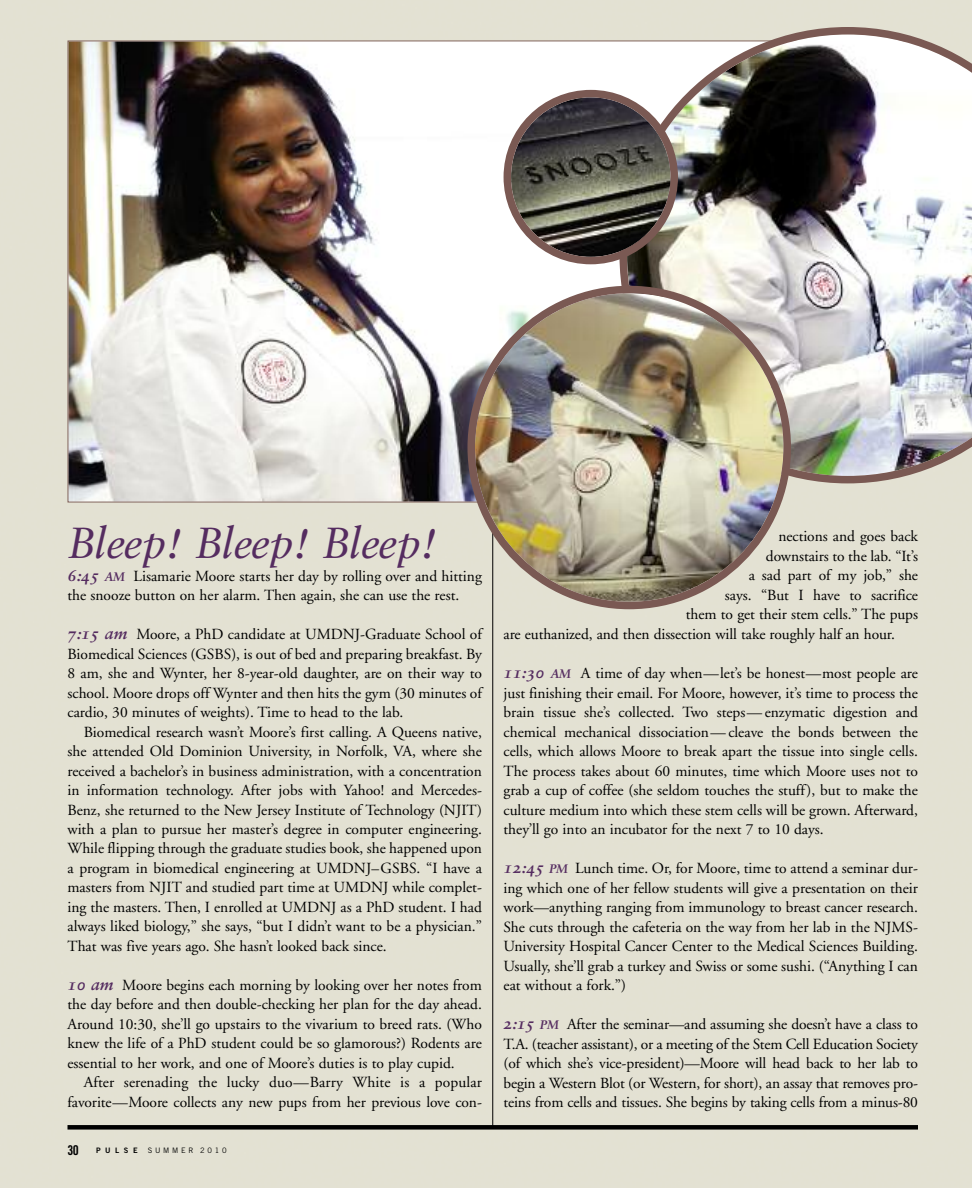
<style>
.page{position:relative;width:972px;height:1188px;background:#e3e1d3}
.page>*{position:absolute;margin:0;border:0;box-sizing:border-box;transform-origin:0 0}
.t1{font:italic 43.5px "Sabon";letter-spacing:-.02em;color:#552c60}
.t2{font:15.45px/19.5px "Adobe Garamond";color:#000;text-align:justify}
.t3{font:13.5px "Trade Gothic Bold Cond Twenty";color:#000}
.t4{font:7.5px "Trade Gothic";letter-spacing:.365em;color:#000}
.t5{font:7.5px "Trade Gothic Bold Two";letter-spacing:.61em;color:#000}
.s1{font-family:"Sabon Bold Italic Os F";font-size:16.5px;color:#552c60}
.s2{font-family:"Sabon Bold Italic Os F";font-size:12.3px;color:#552c60}
</style>
<div class="page">
<div style="left:68px;top:1125px;width:850px;height:5px;background:#000"></div>
<hr style="left:492px;top:522px;width:1px;height:604px;background:#000">
<img style="left:68px;top:40px;width:850px;height:462px">
<img style="left:620px;top:27px;width:352px;height:456px">
<svg style="left:504px;top:90px;width:174px;height:174px;background:#716c66"></svg>
<img style="left:468px;top:286px;width:323px;height:323px">
<h1 class="t1" style="left:68px;top:524px;width:370px">Bleep! Bleep! Bleep!</h1>
<p class="t2" style="left:68px;top:567px;width:416px"><span class="s1">6:45</span> <span class="s2">AM</span> Lisamarie Moore starts her day by rolling over and hitting the snooze button on her alarm. Then again, she can use the rest.</p>
<p class="t2" style="left:67px;top:626px;width:416px"><span class="s1">7:15 am</span> Moore, a PhD candidate at UMDNJ-Graduate School of Biomedical Sciences (GSBS), is out of bed and preparing breakfast. By 8 am, she and Wynter, her 8-year-old daughter, are on their way to school. Moore drops off Wynter and then hits the gym (30 minutes of cardio, 30 minutes of weights). Time to head to the lab.</p>
<p class="t2" style="left:67px;top:723px;width:416px;text-indent:16px">Biomedical research wasn’t Moore’s first calling. A Queens native, she attended Old Dominion University, in Norfolk, VA, where she received a bachelor’s in business administration, with a concentration in information technology. After jobs with Yahoo! and Mercedes-Benz, she returned to the New Jersey Institute of Technology (NJIT) with a plan to pursue her master’s degree in computer engineering.<br>While flipping through the graduate studies book, she happened upon a program in biomedical engineering at UMDNJ–GSBS. “I have a masters from NJIT and studied part time at UMDNJ while complet&shy;ing the masters. Then, I enrolled at UMDNJ as a PhD student. I had always liked biology,” she says, “but I didn’t want to be a physician.” That was five years ago. She hasn’t looked back since.</p>
<p class="t2" style="left:68px;top:977px;width:416px"><span class="s1">10 am</span> Moore begins each morning by looking over her notes from the day before and then double-checking her plan for the day ahead.<br>Around 10:30, she’ll go upstairs to the vivarium to breed rats. (Who knew the life of a PhD student could be so glamorous?) Rodents are essential to her work, and one of Moore’s duties is to play cupid.</p>
<p class="t2" style="left:68px;top:1074px;width:416px;text-align:right">After serenading the lucky duo—Barry White is a popular favorite—Moore collects any new pups from her previous love con-</p>
<p class="t3" style="left:68px;top:1145px;width:13px">30</p>
<p class="t5" style="left:96px;top:1148px;width:43px">PULSE</p>
<p class="t4" style="left:148px;top:1148px;width:81px">SUMMER 2010</p>
<p class="t2" style="left:779px;top:528px;width:141px">nections and goes back</p>
<p class="t2" style="left:766px;top:548px;width:154px">downstairs to the lab. “It’s</p>
<p class="t2" style="left:749px;top:567px;width:171px">a sad part of my job,” she</p>
<p class="t2" style="left:725px;top:587px;width:195px">says. “But I have to sacrifice</p>
<p class="t2" style="left:686px;top:606px;width:234px">them to get their stem cells.” The pups</p>
<p class="t2" style="left:504px;top:626px;width:393px">are euthanized, and then dissection will take roughly half an hour.</p>
<p class="t2" style="left:504px;top:665px;width:416px"><span class="s1">11:30</span> <span class="s2">AM</span> A time of day when—let’s be honest—most people are just finishing their email. For Moore, however, it’s time to process the brain tissue she’s collected. Two steps—enzymatic digestion and chemical mechanical dissociation—cleave the bonds between the cells, which allows Moore to break apart the tissue into single cells.<br>The process takes about 60 minutes, time which Moore uses not to grab a cup of coffee (she seldom touches the stuff), but to make the culture medium into which these stem cells will be grown. Afterward, they’ll go into an incubator for the next 7 to 10 days.</p>
<p class="t2" style="left:504px;top:860px;width:416px"><span class="s1">12:45</span> <span class="s2">PM</span> Lunch time. Or, for Moore, time to attend a seminar dur&shy;ing which one of her fellow students will give a presentation on their work—anything ranging from immunology to breast cancer research.<br>She cuts through the cafeteria on the way from her lab in the NJMS-University Hospital Cancer Center to the Medical Sciences Building.<br>Usually, she’ll grab a turkey and Swiss or some sushi. (“Anything I can eat without a fork.”)</p>
<p class="t2" style="left:504px;top:1016px;width:416px"><span class="s1">2:15</span> <span class="s2">PM</span> After the seminar—and assuming she doesn’t have a class to T.A. (teacher assistant), or a meeting of the Stem Cell Education Society (of which she’s vice-president)—Moore will head back to her lab to begin a Western Blot (or Western, for short), an assay that removes pro&shy;teins from cells and tissues. She begins by taking cells from a minus-80</p>
</div>
